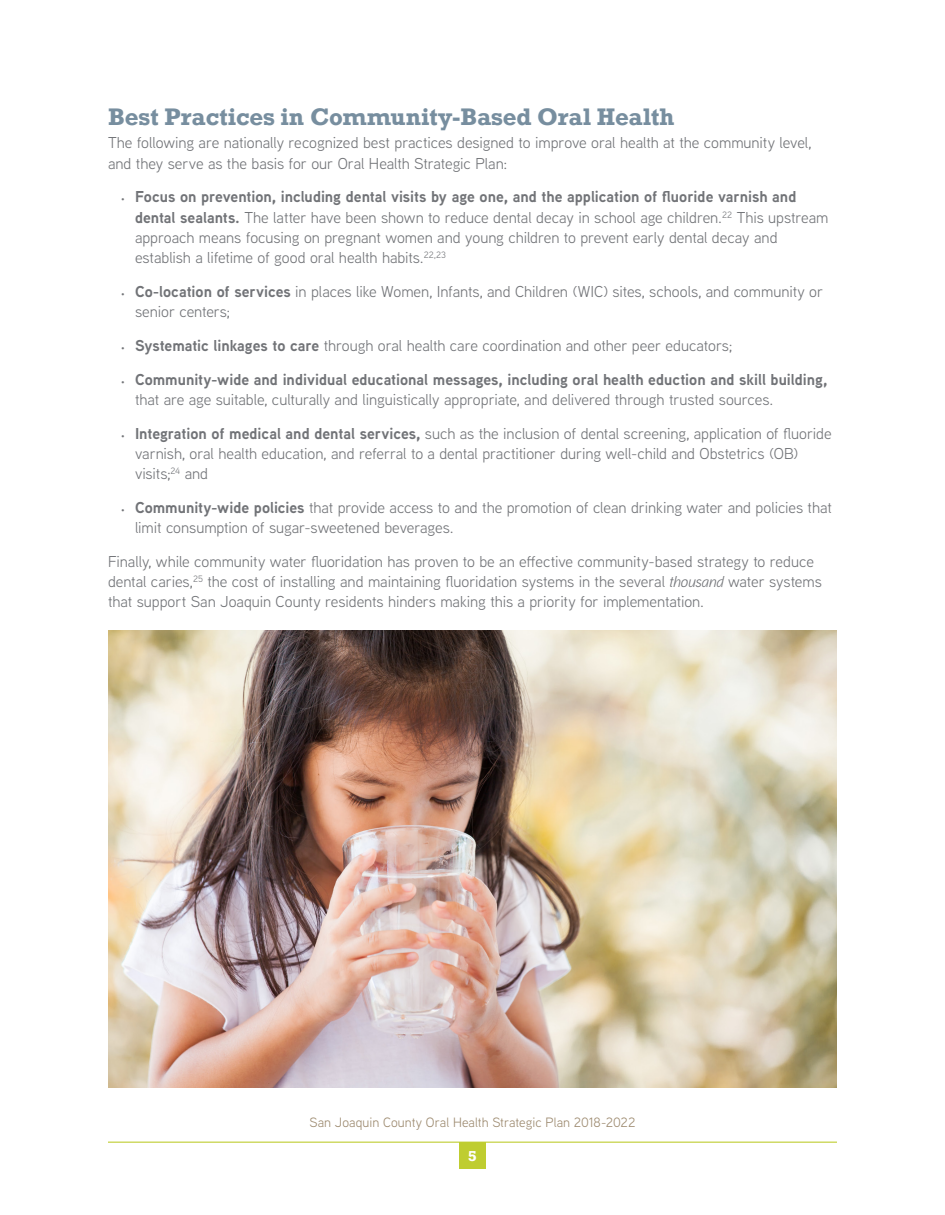
<style>
.page{position:relative;width:945px;height:1215px;background:#fff}
.page>*{position:absolute;margin:0;border:0;box-sizing:border-box;transform-origin:0 0}
.sub_1{font:700 22.5px "Rockwell";letter-spacing:-.005em;color:#778e9f}
.copy_1{font:15.75px/20.2px "Aaux Next";letter-spacing:-.005em;color:#717377}
.t1{font:13.5px "Aaux Next";color:#9c896e}
.t2{font:700 13.5px "Rockwell";color:#fff}
.s1{font-family:"Myriad Pro";font-size:10.5px}
.s2{font-weight:700}
.s3{font-style:italic}
</style>
<div class="page">
<div style="left:459px;top:1143px;width:27px;height:26px;background:#bfcd30"></div>
<hr style="left:108px;top:1142px;width:729px;height:1px;background:#bfcd30">
<img style="left:108px;top:630px;width:729px;height:457px">
<p class="sub_1" style="left:108px;top:102px;width:568px">Best Practices in Community-Based Oral Health</p>
<p class="copy_1" style="left:108px;top:132px;width:705px">The following are nationally recognized best practices designed to improve oral health at the community level, and they serve as the basis for our Oral Health Strategic Plan:</p>
<p class="copy_1" style="left:135px;top:186px;width:695px;text-indent:-14px"><span class="s1">•</span> <span class="s2">Focus on prevention, including dental visits by age one, and the application of fluoride varnish and dental sealants.</span> The latter have been shown to reduce dental decay in school age children.<sup>22</sup> This upstream approach means focusing on pregnant women and young children to prevent early dental decay and establish a lifetime of good oral health habits.<sup>22,23</sup></p>
<p class="copy_1" style="left:135px;top:281px;width:690px;text-indent:-14px"><span class="s1">•</span> <span class="s2">Co-location of services</span> in places like Women, Infants, and Children (WIC) sites, schools, and community or senior centers;</p>
<p class="copy_1" style="left:122px;top:335px;width:612px"><span class="s1">•</span> <span class="s2">Systematic linkages to care</span> through oral health care coordination and other peer educators;</p>
<p class="copy_1" style="left:135px;top:369px;width:694px;text-indent:-14px"><span class="s1">•</span> <span class="s2">Community-wide and individual educational messages, including oral health eduction and skill building, </span>that are age suitable, culturally and linguistically appropriate, and delivered through trusted sources.</p>
<p class="copy_1" style="left:135px;top:423px;width:698px;text-indent:-14px"><span class="s1">•</span> <span class="s2">Integration of medical and dental services,</span> such as the inclusion of dental screening, application of fluoride varnish, oral health education, and referral to a dental practitioner during well-child and Obstetrics (OB) visits;<sup>24</sup> and</p>
<p class="copy_1" style="left:135px;top:497px;width:698px;text-indent:-14px"><span class="s1">•</span> <span class="s2">Community-wide policies</span> that provide access to and the promotion of clean drinking water and policies that limit consumption of sugar-sweetened beverages.</p>
<p class="copy_1" style="left:108px;top:551px;width:715px">Finally, while community water fluoridation has proven to be an effective community-based strategy to reduce dental caries,<sup>25</sup> the cost of installing and maintaining fluoridation systems in the several <span class="s3">thousand</span> water systems that support San Joaquin County residents hinders making this a priority for implementation.</p>
<p class="t1" style="left:310px;top:1113px;width:327px">San Joaquin County Oral Health Strategic Plan 2018-2022</p>
<p class="t2" style="left:468px;top:1147px;width:10px">5</p>
</div>
